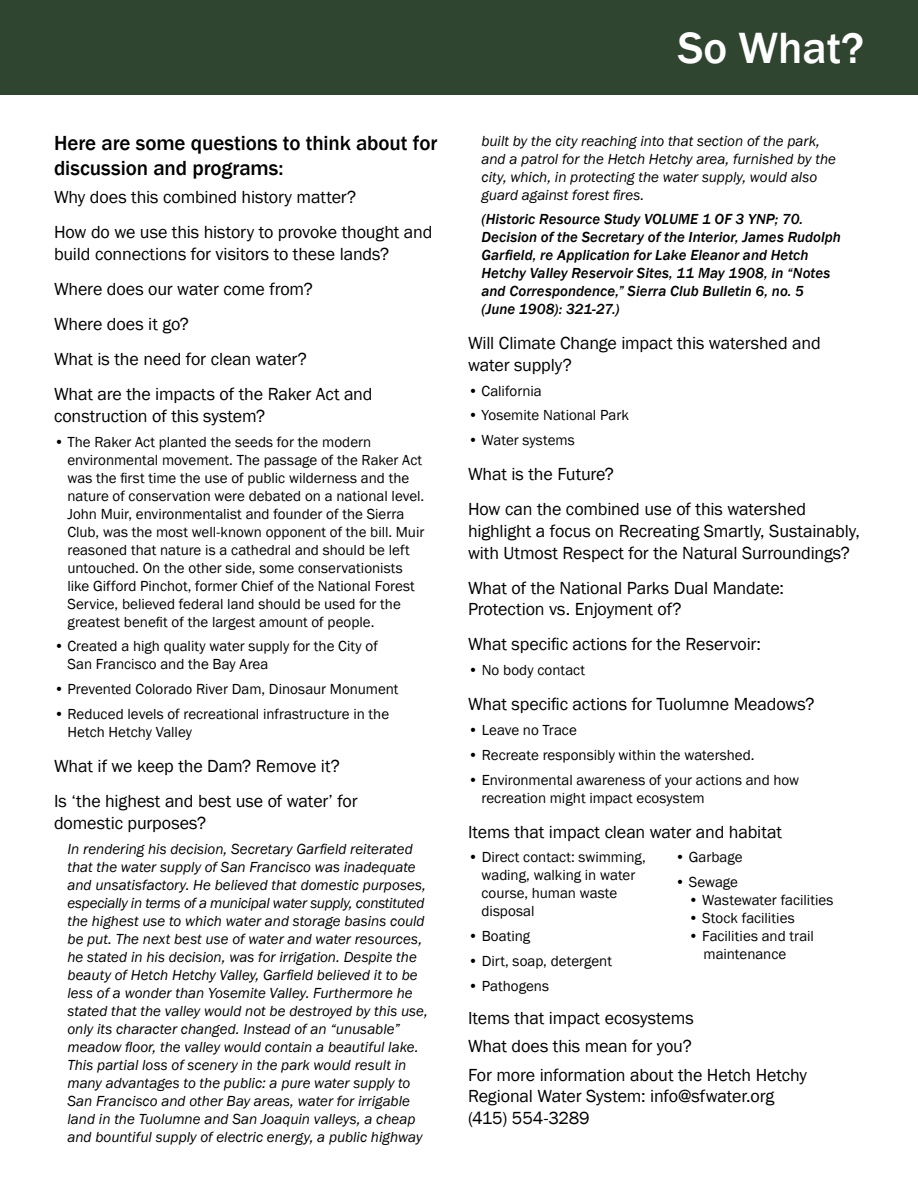
<style>
.page{position:relative;width:918px;height:1188px;background:#fff}
.page>*{position:absolute;margin:0;border:0;box-sizing:border-box;transform-origin:0 0}
.t1{font:500 45px "Franklin Gothic";color:#fff}
.t2{font:500 21px/25.2px "Franklin Gothic";letter-spacing:-.005em;color:#000}
.t3{font:18px/35.1px "Franklin Gothic";letter-spacing:-.01em;color:#000}
.t4{font:15px/18px "Franklin Gothic";color:#000}
.t5{font:italic 15px/18px "Franklin Gothic";color:#000}
.t6{font:italic 500 15px/18px "Franklin Gothic";letter-spacing:.005em;color:#000}
</style>
<div class="page">
<div style="left:0;top:0;width:918px;height:94px;background:#2f452f"></div>
<h2 class="t2" style="left:54px;top:130px;width:385px">Here are some questions to think about for discussion and programs:</h2>
<p class="t3" style="left:54px;top:180px;width:380px">Why does this combined history matter?<br>How do we use this history to provoke thought and</p>
<p class="t3" style="left:54px;top:237px;width:337px">build connections for visitors to these lands?<br>Where does our water come from?<br>Where does it go?<br>What is the need for clean water?<br>What are the impacts of the Raker Act and</p>
<p class="t3" style="left:54px;top:399px;width:213px">construction of this system?</p>
<p class="t4" style="left:68px;top:433px;width:358px;text-indent:-14px">• The Raker Act planted the seeds for the modern environmental movement. The passage of the Raker Act was the first time the use of public wilderness and the nature of conservation were debated on a national level.<br>John Muir, environmentalist and founder of the Sierra Club, was the most well-known opponent of the bill. Muir reasoned that nature is a cathedral and should be left untouched. On the other side, some conservationists like Gifford Pinchot, former Chief of the National Forest Service, believed federal land should be used for the greatest benefit of the largest amount of people.</p>
<p class="t4" style="left:68px;top:638px;width:312px;text-indent:-14px">• Created a high quality water supply for the City of<br>San Francisco and the Bay Area</p>
<p class="t4" style="left:54px;top:681px;width:346px">• Prevented Colorado River Dam, Dinosaur Monument</p>
<p class="t4" style="left:67px;top:705px;width:323px;text-indent:-13px">• Reduced levels of recreational infrastructure in the<br>Hetch Hetchy Valley</p>
<p class="t3" style="left:54px;top:749px;width:305px">What if we keep the Dam? Remove it?<br>Is ‘the highest and best use of water’ for</p>
<p class="t3" style="left:54px;top:806px;width:154px">domestic purposes?</p>
<p class="t5" style="left:68px;top:840px;width:362px">In rendering his decision, Secretary Garfield reiterated that the water supply of San Francisco was inadequate and unsatisfactory. He believed that domestic purposes, especially in terms of a municipal water supply, constituted the highest use to which water and storage basins could be put. The next best use of water and water resources, he stated in his decision, was for irrigation. Despite the beauty of Hetch Hetchy Valley, Garfield believed it to be less of a wonder than Yosemite Valley. Furthermore he stated that the valley would not be destroyed by this use, only its character changed. Instead of an “unusable” meadow floor, the valley would contain a beautiful lake.<br>This partial loss of scenery in the park would result in many advantages to the public: a pure water supply to San Francisco and other Bay areas, water for irrigable land in the Tuolumne and San Joaquin valleys, a cheap and bountiful supply of electric energy, a public highway</p>
<h1 class="t1" style="left:678px;top:20px;width:188px">So What?</h1>
<p class="t5" style="left:482px;top:132px;width:356px">built by the city reaching into that section of the park, and a patrol for the Hetch Hetchy area, furnished by the city, which, in protecting the water supply, would also guard against forest fires.</p>
<p class="t6" style="left:482px;top:210px;width:361px">(Historic Resource Study VOLUME 1 OF 3 YNP; 70.<br>Decision of the Secretary of the Interior, James Rudolph Garfield, re Application for Lake Eleanor and Hetch Hetchy Valley Reservoir Sites, 11 May 1908, in “Notes and Correspondence,” Sierra Club Bulletin 6, no. 5 (June 1908): 321-27.)</p>
<p class="t3" style="left:468px;top:333px;width:354px;line-height:21.6px">Will Climate Change impact this watershed and water supply?</p>
<p class="t4" style="left:468px;top:382px;width:75px">• California</p>
<p class="t4" style="left:468px;top:407px;width:162px">• Yosemite National Park</p>
<p class="t4" style="left:468px;top:432px;width:108px">• Water systems</p>
<p class="t3" style="left:468px;top:457px;width:340px">What is the Future?<br>How can the combined use of this watershed</p>
<p class="t3" style="left:468px;top:521px;width:393px;line-height:21.6px">highlight a focus on Recreating Smartly, Sustainably, with Utmost Respect for the Natural Surroundings?</p>
<p class="t3" style="left:468px;top:577px;width:317px;line-height:21.6px">What of the National Parks Dual Mandate:<br>Protection vs. Enjoyment of?</p>
<p class="t3" style="left:468px;top:627px;width:295px">What specific actions for the Reservoir:</p>
<p class="t4" style="left:468px;top:661px;width:119px">• No body contact</p>
<p class="t3" style="left:468px;top:687px;width:348px">What specific actions for Tuolumne Meadows?</p>
<p class="t4" style="left:468px;top:721px;width:110px">• Leave no Trace</p>
<p class="t4" style="left:468px;top:746px;width:288px">• Recreate responsibly within the watershed.</p>
<p class="t4" style="left:482px;top:771px;width:319px;text-indent:-14px">• Environmental awareness of your actions and how recreation might impact ecosystem</p>
<p class="t3" style="left:468px;top:814px;width:316px">Items that impact clean water and habitat</p>
<p class="t4" style="left:482px;top:849px;width:166px;text-indent:-14px">• Direct contact: swimming, wading, walking in water course, human waste disposal</p>
<p class="t4" style="left:468px;top:927px;width:64px">• Boating</p>
<p class="t4" style="left:468px;top:952px;width:146px">• Dirt, soap, detergent</p>
<p class="t4" style="left:468px;top:977px;width:83px">• Pathogens</p>
<p class="t4" style="left:675px;top:849px;width:69px">• Garbage</p>
<p class="t4" style="left:675px;top:873px;width:65px">• Sewage</p>
<p class="t4" style="left:688px;top:891px;width:147px">• Wastewater facilities</p>
<p class="t4" style="left:688px;top:909px;width:108px">• Stock facilities</p>
<p class="t4" style="left:704px;top:927px;width:112px;text-indent:-15px">• Facilities and trail maintenance</p>
<p class="t3" style="left:468px;top:1004px;width:341px;line-height:28.3px">Items that impact ecosystems<br>What does this mean for you?<br>For more information about the Hetch Hetchy</p>
<p class="t3" style="left:468px;top:1086px;width:308px;line-height:21.6px">Regional Water System: info@sfwater.org (415) 554-3289</p>
</div>
